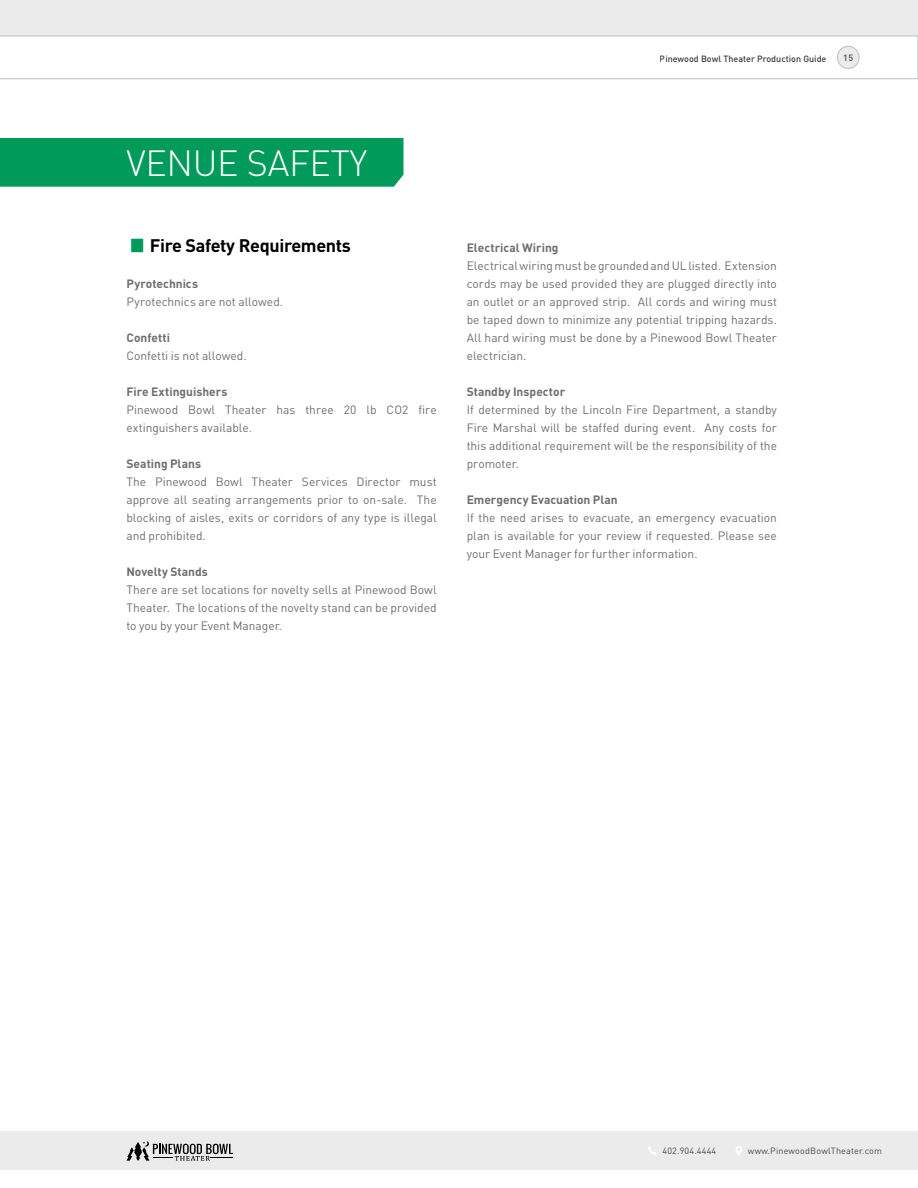
<style>
.page{position:relative;width:918px;height:1188px;background:#fff}
.page>*{position:absolute;margin:0;border:0;box-sizing:border-box;transform-origin:0 0}
.t1{font:700 48px "Titillium";color:#009b5b}
.t2{font:300 36px "DIN Pro";letter-spacing:-.01em;color:#fff}
.t3{font:700 18px "DIN Pro";letter-spacing:-.02em;color:#000}
.t4{font:12px/18px "DIN Pro";color:#6d6e71;text-align:justify}
.t5{font:700 12px "DIN Pro";color:#6d6e71}
.t6{font:9px "DIN Pro";letter-spacing:.02em;color:#4b4b4d}
.t7{font:500 9px "DIN Pro";color:#000}
.t8{font:500 9px "DIN Pro";color:#4b4b4d}
</style>
<div class="page">
<div style="left:0;top:0;width:918px;height:36px;background:#ebebeb"></div>
<div style="left:0;top:1131px;width:918px;height:39px;background:#ebebeb"></div>
<svg style="left:0;top:36px;width:918px;height:43px"></svg>
<div style="left:837px;top:46px;width:22px;height:22px;background:#ebebeb;border-radius:50%"></div>
<div style="left:837px;top:46px;width:23px;height:23px;border:1px solid #bcbec0;border-radius:50%"></div>
<svg style="left:648px;top:1146px;width:9px;height:9px"></svg>
<svg style="left:736px;top:1146px;width:6px;height:9px"></svg>
<svg style="left:126px;top:1141px;width:107px;height:20px"></svg>
<div style="left:0;top:138px;width:404px;height:49px;background:#009b5b"></div>
<p class="t7" style="left:660px;top:53px;width:168px">Pinewood Bowl Theater Production Guide</p>
<p class="t8" style="left:843px;top:51px;width:11px">15</p>
<h2 class="t2" style="left:127px;top:139px;width:242px">VENUE SAFETY</h2>
<h1 class="t1" style="left:126px;top:204px;width:23px">•</h1>
<h3 class="t3" style="left:150px;top:233px;width:202px">Fire Safety Requirements</h3>
<p class="t5" style="left:126px;top:276px;width:73px">Pyrotechnics</p>
<p class="t4" style="left:126px;top:292px;width:158px">Pyrotechnics are not allowed.</p>
<p class="t5" style="left:126px;top:330px;width:45px">Confetti</p>
<p class="t4" style="left:126px;top:346px;width:122px">Confetti is not allowed.</p>
<p class="t5" style="left:126px;top:384px;width:102px">Fire Extinguishers</p>
<p class="t4" style="left:126px;top:400px;width:312px">Pinewood Bowl Theater has three 20 lb CO2 fire extinguishers available.</p>
<p class="t5" style="left:126px;top:456px;width:76px">Seating Plans</p>
<p class="t4" style="left:126px;top:472px;width:312px">The Pinewood Bowl Theater Services Director must approve all seating arrangements prior to on-sale. The blocking of aisles, exits or corridors of any type is illegal and prohibited.</p>
<p class="t5" style="left:126px;top:564px;width:83px">Novelty Stands</p>
<p class="t4" style="left:126px;top:580px;width:312px">There are set locations for novelty sells at Pinewood Bowl Theater. The locations of the novelty stand can be provided to you by your Event Manager.</p>
<p class="t5" style="left:467px;top:240px;width:93px">Electrical Wiring</p>
<p class="t4" style="left:467px;top:256px;width:312px">Electrical wiring must be grounded and UL listed. Extension cords may be used provided they are plugged directly into an outlet or an approved strip. All cords and wiring must be taped down to minimize any potential tripping hazards.<br>All hard wiring must be done by a Pinewood Bowl Theater electrician.</p>
<p class="t5" style="left:467px;top:384px;width:100px">Standby Inspector</p>
<p class="t4" style="left:467px;top:400px;width:312px">If determined by the Lincoln Fire Department, a standby Fire Marshal will be staffed during event. Any costs for this additional requirement will be the responsibility of the promoter.</p>
<p class="t5" style="left:467px;top:492px;width:153px">Emergency Evacuation Plan</p>
<p class="t4" style="left:467px;top:508px;width:312px">If the need arises to evacuate, an emergency evacuation plan is available for your review if requested. Please see your Event Manager for further information.</p>
<p class="t6" style="left:663px;top:1144px;width:55px">402.904.4444</p>
<p class="t6" style="left:748px;top:1144px;width:136px">www.PinewoodBowlTheater.com</p>
</div>
